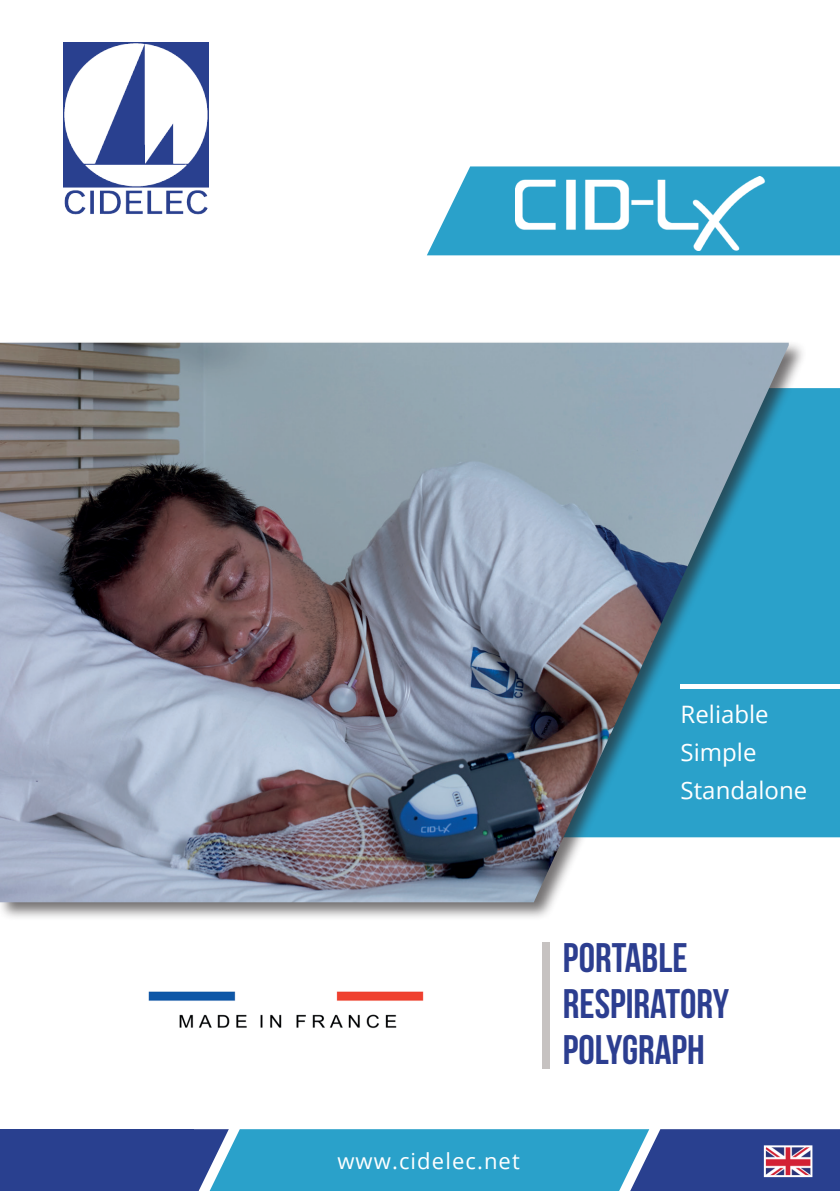
<style>
.page{position:relative;width:840px;height:1191px;background:#fff}
.page>*{position:absolute;margin:0;border:0;box-sizing:border-box;transform-origin:0 0}
.t1{font:700 41.2px/46px "Bebas Neue";color:#2c3e90}
.t2{font:24px/38px "Open Sans";color:#fff}
.t3{font:22px "Open Sans";letter-spacing:.05em;color:#fff}
.t4{font:22px "Calibri";letter-spacing:.05em;color:#fff}
</style>
<div class="page">
<svg style="left:427px;top:166px;width:412px;height:89px;background:#44acd0"></svg>
<img style="left:63px;top:43px;width:145px;height:172px">
<div style="left:806px;top:388px;width:33px;height:449px;background:#2aa1ca"></div>
<div style="left:0;top:340px;width:806px;height:581px;background:#231f20;opacity:.63"></div>
<img style="left:0;top:343px;width:788px;height:559px">
<div style="left:542px;top:942px;width:7px;height:126px;background:#c6c2c1"></div>
<hr style="left:680px;top:684px;width:159px;height:4px;background:#fff">
<svg style="left:1px;top:1129px;width:838px;height:62px;background:#3477af"></svg>
<img style="left:515px;top:176px;width:267px;height:74px">
<img style="left:148px;top:991px;width:276px;height:38px">
<p class="t2" style="left:680px;top:694px;width:128px">Reliable<br>Simple<br>Standalone</p>
<p class="t3" style="left:337px;top:1145px;width:184px">www.cidelec.net</p>
<p class="t4" style="left:370px;top:1145px;width:132px">w.cidelec.net</p>
<p class="t1" style="left:562px;top:934px;width:167px">PORTABLE<br>RESPIRATORY<br>POLYGRAPH</p>
</div>
